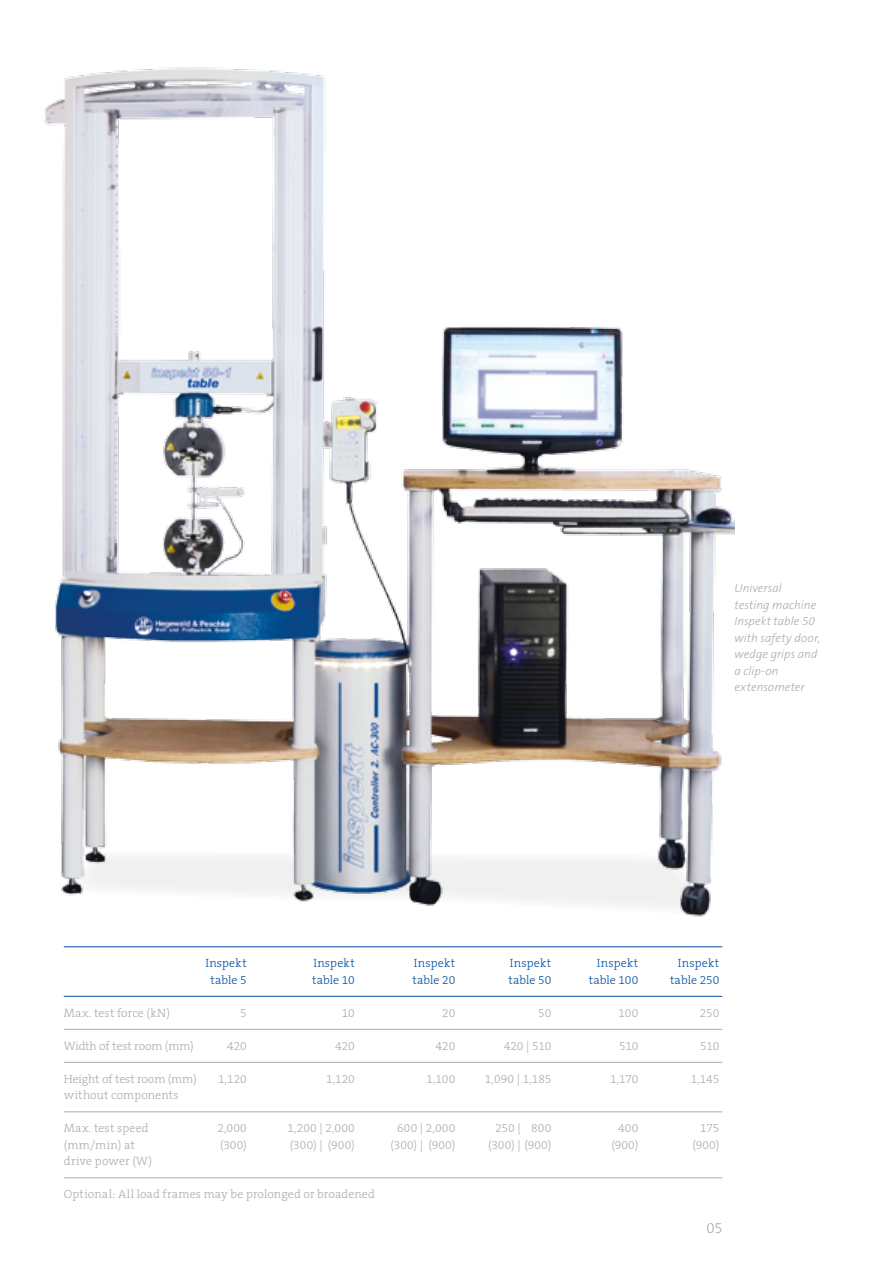
<style>
.page{position:relative;width:893px;height:1263px;background:#fff}
.page>*{position:absolute;margin:0;border:0;box-sizing:border-box;transform-origin:0 0}
.t1{font:300 15px "The Serif B W3";color:#ababac}
.t2{font:300 12px "The Serif B W3";letter-spacing:.005em;color:#ababac}
.t3{font:300 12px "The Serif B W3";letter-spacing:.01em;color:#004e9e}
.t4{font:italic 300 12px/16.5px "The Sans B W3";color:#ababac}
</style>
<div class="page">
<img style="left:44px;top:67px;width:690px;height:850px">
<hr style="left:64px;top:946px;width:658px;height:1px;background:#004e9e">
<hr style="left:64px;top:996px;width:658px;height:1px;background:#004e9e">
<hr style="left:64px;top:1029px;width:658px;height:1px;background:#ababac">
<hr style="left:64px;top:1062px;width:658px;height:1px;background:#ababac">
<hr style="left:64px;top:1111px;width:658px;height:1px;background:#ababac">
<hr style="left:64px;top:1177px;width:658px;height:1px;background:#ababac">
<p class="t4" style="left:734px;top:580px;width:87px">Universal<br>testing machine<br>Inspekt table 50 with safety door, wedge grips and a clip-on extensometer</p>
<p class="t3" style="left:205px;top:955px;width:43px">Inspekt</p>
<p class="t3" style="left:313px;top:955px;width:43px">Inspekt</p>
<p class="t3" style="left:414px;top:955px;width:43px">Inspekt</p>
<p class="t3" style="left:510px;top:955px;width:43px">Inspekt</p>
<p class="t3" style="left:597px;top:955px;width:43px">Inspekt</p>
<p class="t3" style="left:678px;top:955px;width:43px">Inspekt</p>
<p class="t3" style="left:211px;top:972px;width:38px">table 5</p>
<p class="t3" style="left:312px;top:972px;width:44px">table 10</p>
<p class="t3" style="left:413px;top:972px;width:44px">table 20</p>
<p class="t3" style="left:508px;top:972px;width:44px">table 50</p>
<p class="t3" style="left:589px;top:972px;width:51px">table 100</p>
<p class="t3" style="left:670px;top:972px;width:51px">table 250</p>
<p class="t2" style="left:64px;top:1005px;width:108px">Max. test force (kN)</p>
<p class="t2" style="left:240px;top:1005px;width:8px">5</p>
<p class="t2" style="left:342px;top:1005px;width:14px">10</p>
<p class="t2" style="left:442px;top:1005px;width:15px">20</p>
<p class="t2" style="left:538px;top:1005px;width:15px">50</p>
<p class="t2" style="left:618px;top:1005px;width:21px">100</p>
<p class="t2" style="left:700px;top:1005px;width:21px">250</p>
<p class="t2" style="left:64px;top:1038px;width:132px">Width of test room (mm)</p>
<p class="t2" style="left:227px;top:1038px;width:21px">420</p>
<p class="t2" style="left:335px;top:1038px;width:21px">420</p>
<p class="t2" style="left:436px;top:1038px;width:21px">420</p>
<p class="t2" style="left:504px;top:1038px;width:49px">420 | 510</p>
<p class="t2" style="left:619px;top:1038px;width:21px">510</p>
<p class="t2" style="left:700px;top:1038px;width:21px">510</p>
<p class="t2" style="left:64px;top:1071px;width:134px">Height of test room (mm)</p>
<p class="t2" style="left:218px;top:1071px;width:30px">1,120</p>
<p class="t2" style="left:326px;top:1071px;width:30px">1,120</p>
<p class="t2" style="left:426px;top:1071px;width:30px">1,100</p>
<p class="t2" style="left:485px;top:1071px;width:68px">1,090 | 1,185</p>
<p class="t2" style="left:610px;top:1071px;width:30px">1,170</p>
<p class="t2" style="left:691px;top:1071px;width:30px">1,145</p>
<p class="t2" style="left:64px;top:1087px;width:116px">without components</p>
<p class="t2" style="left:64px;top:1120px;width:86px">Max. test speed</p>
<p class="t2" style="left:217px;top:1120px;width:31px">2,000</p>
<p class="t2" style="left:288px;top:1120px;width:69px">1,200 | 2,000</p>
<p class="t2" style="left:397px;top:1120px;width:60px">600 | 2,000</p>
<p class="t2" style="left:495px;top:1120px;width:58px">250 | 800</p>
<p class="t2" style="left:618px;top:1120px;width:22px">400</p>
<p class="t2" style="left:700px;top:1120px;width:21px">175</p>
<p class="t2" style="left:64px;top:1137px;width:73px">(mm/min) at</p>
<p class="t2" style="left:220px;top:1137px;width:28px">(300)</p>
<p class="t2" style="left:290px;top:1137px;width:66px">(300) | (900)</p>
<p class="t2" style="left:390px;top:1137px;width:66px">(300) | (900)</p>
<p class="t2" style="left:488px;top:1137px;width:65px">(300) | (900)</p>
<p class="t2" style="left:611px;top:1137px;width:28px">(900)</p>
<p class="t2" style="left:692px;top:1137px;width:28px">(900)</p>
<p class="t2" style="left:64px;top:1153px;width:90px">drive power (W)</p>
<p class="t2" style="left:64px;top:1186px;width:313px">Optional: All load frames may be prolonged or broadened</p>
<p class="t1" style="left:707px;top:1218px;width:18px">05</p>
</div>
